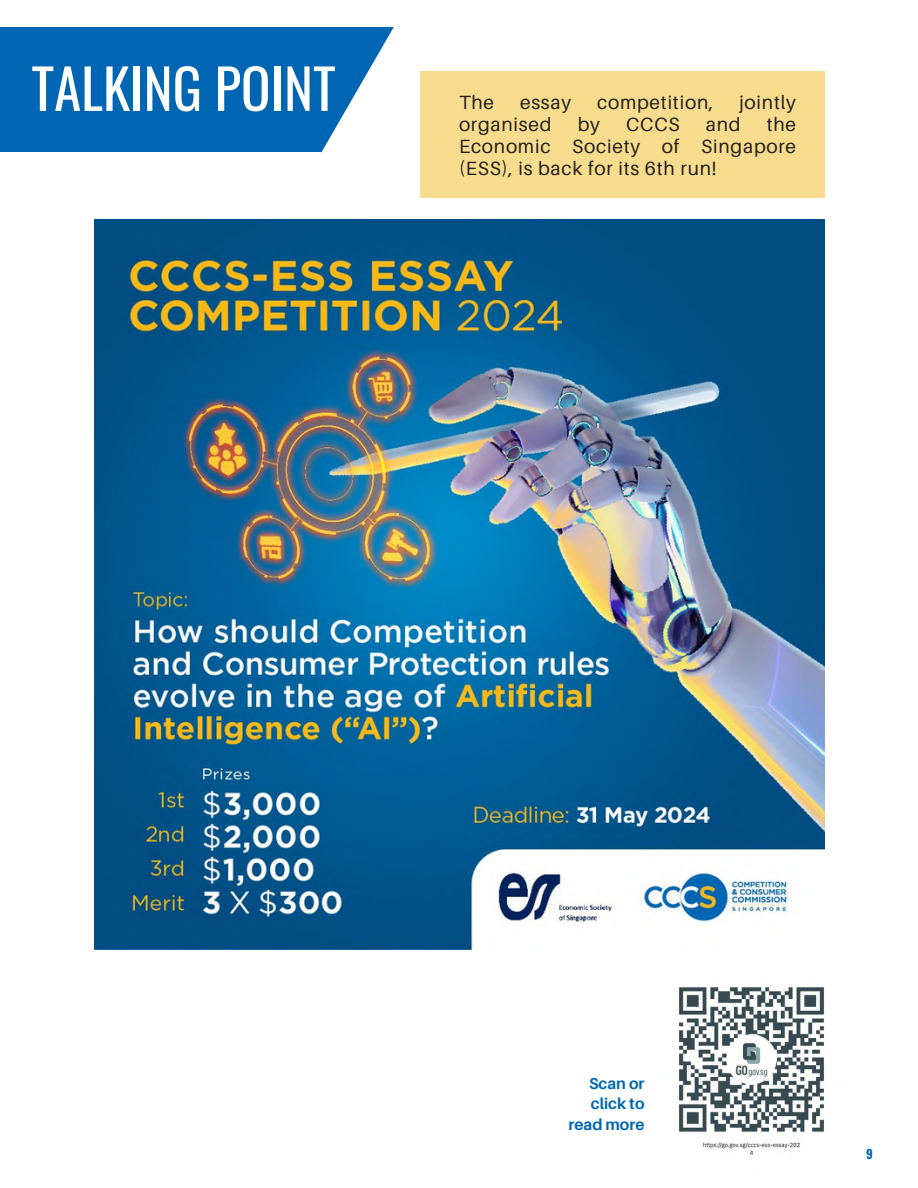
<style>
.page{position:relative;width:918px;height:1188px;background:#fff}
.page>*{position:absolute;margin:0;border:0;box-sizing:border-box;transform-origin:0 0}
.t1{font:54.9px "Oswald";color:#fff}
.t2{font:19.2px/21.9px "Aileron";letter-spacing:.04em;color:#231f1f;text-align:justify}
.t3{font:700 15.75px/20.7px "Aileron";color:#0066b3;text-align:right}
.t4{font:700 12.45px "Oswald";color:#0066b3}
</style>
<div class="page">
<div style="left:0;top:27px;width:321px;height:125px;background:#0066b3"></div>
<svg style="left:321px;top:27px;width:73px;height:126px"></svg>
<div style="left:421px;top:71px;width:404px;height:126px;background:#f8dc8d"></div>
<img style="left:95px;top:219px;width:730px;height:730px">
<img style="left:678px;top:987px;width:147px;height:168px">
<h1 class="t1" style="left:32px;top:45px;width:306px">TALKING POINT</h1>
<p class="t2" style="left:459px;top:91px;width:37px">The</p>
<p class="t2" style="left:520px;top:91px;width:53px">essay</p>
<p class="t2" style="left:597px;top:91px;width:118px">competition,</p>
<p class="t2" style="left:739px;top:91px;width:58px">jointly</p>
<p class="t2" style="left:459px;top:113px;width:94px">organised</p>
<p class="t2" style="left:578px;top:113px;width:24px">by</p>
<p class="t2" style="left:626px;top:113px;width:55px">CCCS</p>
<p class="t2" style="left:706px;top:113px;width:36px">and</p>
<p class="t2" style="left:459px;top:113px;width:339px;text-indent:308px">the Economic Society of Singapore (ESS), is back for its 6th run!</p>
<p class="t3" style="left:568px;top:1072px;width:78px">Scan or click to read more</p>
<p class="t4" style="left:866px;top:1144px;width:8px">9</p>
</div>
